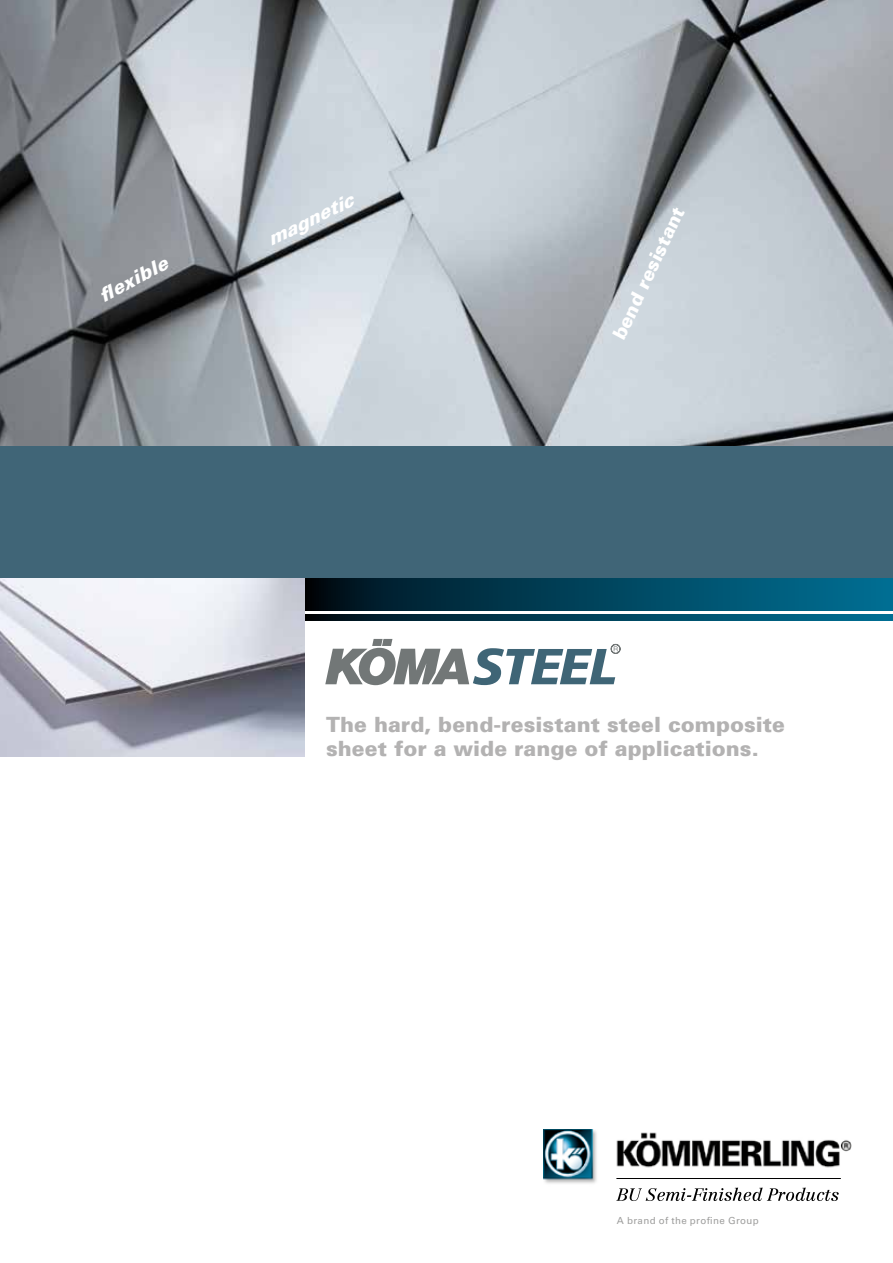
<style>
.page{position:relative;width:893px;height:1263px;background:#fff}
.page>*{position:absolute;margin:0;border:0;box-sizing:border-box;transform-origin:0 0}
.t1{font:900 21px/24px "Univers";color:#b3b2b2}
.t2{font:italic 900 18.75px "Univers";color:#fff}
.t3{font:900 18.75px "Univers";color:#fff}
.t4{font:9.75px "Univers";letter-spacing:.04em;color:#9d9d9c}
</style>
<div class="page">
<img style="left:0;top:0;width:893px;height:446px">
<svg style="left:325px;top:639px;width:296px;height:46px"></svg>
<svg style="left:305px;top:578px;width:588px;height:32px;background:#004159"></svg>
<svg style="left:305px;top:614px;width:588px;height:7px;background:#00425a"></svg>
<div style="left:0;top:446px;width:893px;height:132px;background:#406577"></div>
<img style="left:0;top:578px;width:305px;height:178px">
<img style="left:543px;top:1130px;width:309px;height:54px">
<hr style="left:616px;top:1178px;width:225px;height:1px;background:#000">
<svg style="left:616px;top:1187px;width:223px;height:14px"></svg>
<p class="t2" style="left:95px;top:287px;width:77px;rotate:-28deg">fl exible</p>
<p class="t2" style="left:263px;top:229px;width:95px;rotate:-26deg">magnetic</p>
<p class="t3" style="left:607px;top:334px;width:145px;rotate:-65deg">bend resistant</p>
<p class="t1" style="left:326px;top:712px;width:460px">The hard, bend-resistant steel composite sheet for a wide range of applications.</p>
<p class="t4" style="left:617px;top:1215px;width:143px">A brand of the profine Group</p>
</div>
